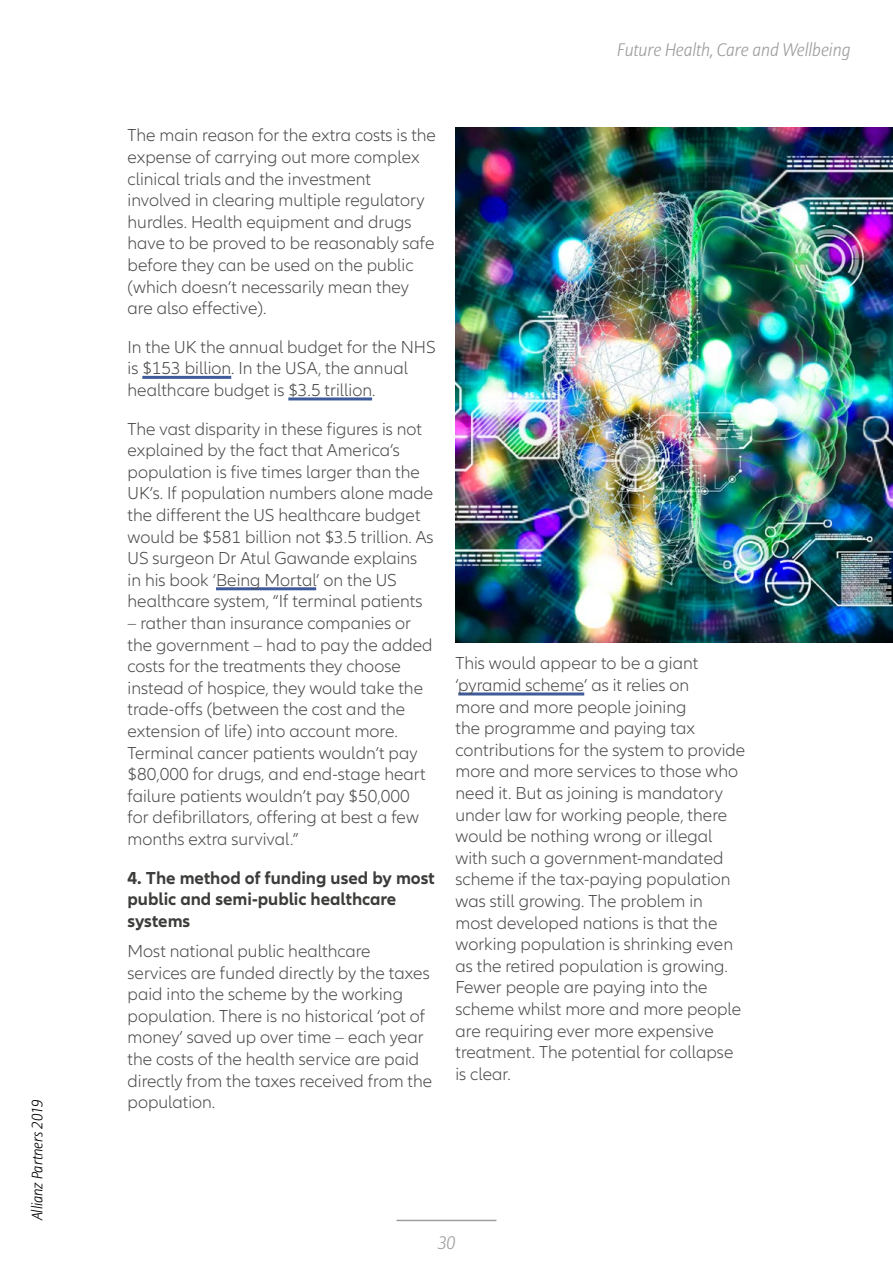
<style>
.page{position:relative;width:893px;height:1263px;background:#fff}
.page>*{position:absolute;margin:0;border:0;box-sizing:border-box;transform-origin:0 0}
.t1{font:300 18px/21.6px "Allianz Neo";color:#4a4a49}
.t2{font:700 18px/21.6px "Allianz Neo";color:#3c3c3b}
.t3{font:italic 300 18px "Allianz Sans";color:#9d9d9c}
.t4{font:italic 300 15px "Allianz Sans";color:#000}
</style>
<div class="page">
<hr style="left:396px;top:1220px;width:100px;height:1px;background:#9d9d9c">
<hr style="left:142px;top:376px;width:89px;height:3px;background:#3f5b9a">
<hr style="left:288px;top:397px;width:84px;height:3px;background:#3f5b9a">
<hr style="left:216px;top:587px;width:100px;height:3px;background:#3f5b9a">
<hr style="left:458px;top:692px;width:126px;height:3px;background:#3f5b9a">
<img style="left:455px;top:128px;width:438px;height:514px">
<p class="t4" style="left:28px;top:1220px;width:122px;rotate:-90deg">Allianz Partners 2019</p>
<p class="t3" style="left:617px;top:39px;width:235px">Future Health, Care and Wellbeing</p>
<p class="t1" style="left:128px;top:125px;width:310px">The main reason for the extra costs is the expense of carrying out more complex clinical trials and the investment involved in clearing multiple regulatory hurdles. Health equipment and drugs have to be proved to be reasonably safe before they can be used on the public (which doesn’t necessarily mean they are also effective).</p>
<p class="t1" style="left:128px;top:336px;width:310px">In the UK the annual budget for the NHS is $153 billion. In the USA, the annual healthcare budget is $3.5 trillion.</p>
<p class="t1" style="left:128px;top:418px;width:307px">The vast disparity in these figures is not explained by the fact that America’s population is five times larger than the UK’s. If population numbers alone made the different the US healthcare budget would be $581 billion not $3.5 trillion. As US surgeon Dr Atul Gawande explains in his book ‘Being Mortal’ on the US healthcare system, “If terminal patients</p>
<p class="t1" style="left:128px;top:613px;width:306px">– rather than insurance companies or the government – had to pay the added costs for the treatments they choose instead of hospice, they would take the trade-offs (between the cost and the extension of life) into account more.<br>Terminal cancer patients wouldn’t pay $80,000 for drugs, and end-stage heart failure patients wouldn’t pay $50,000 for defibrillators, offering at best a few months extra survival.”</p>
<p class="t2" style="left:128px;top:867px;width:309px">4. The method of funding used by most public and semi-public healthcare systems</p>
<p class="t1" style="left:128px;top:941px;width:306px">Most national public healthcare services are funded directly by the taxes paid into the scheme by the working population. There is no historical ‘pot of money’ saved up over time – each year the costs of the health service are paid directly from the taxes received from the population.</p>
<p class="t1" style="left:455px;top:653px;width:291px">This would appear to be a giant ‘pyramid scheme’ as it relies on<br>more and more people joining<br>the programme and paying tax contributions for the system to provide more and more services to those who need it. But as joining is mandatory under law for working people, there would be nothing wrong or illegal with such a government-mandated scheme if the tax-paying population was still growing. The problem in<br>most developed nations is that the working population is shrinking even as the retired population is growing.<br>Fewer people are paying into the scheme whilst more and more people are requiring ever more expensive treatment. The potential for collapse is clear.</p>
<p class="t3" style="left:438px;top:1231px;width:19px">30</p>
</div>
